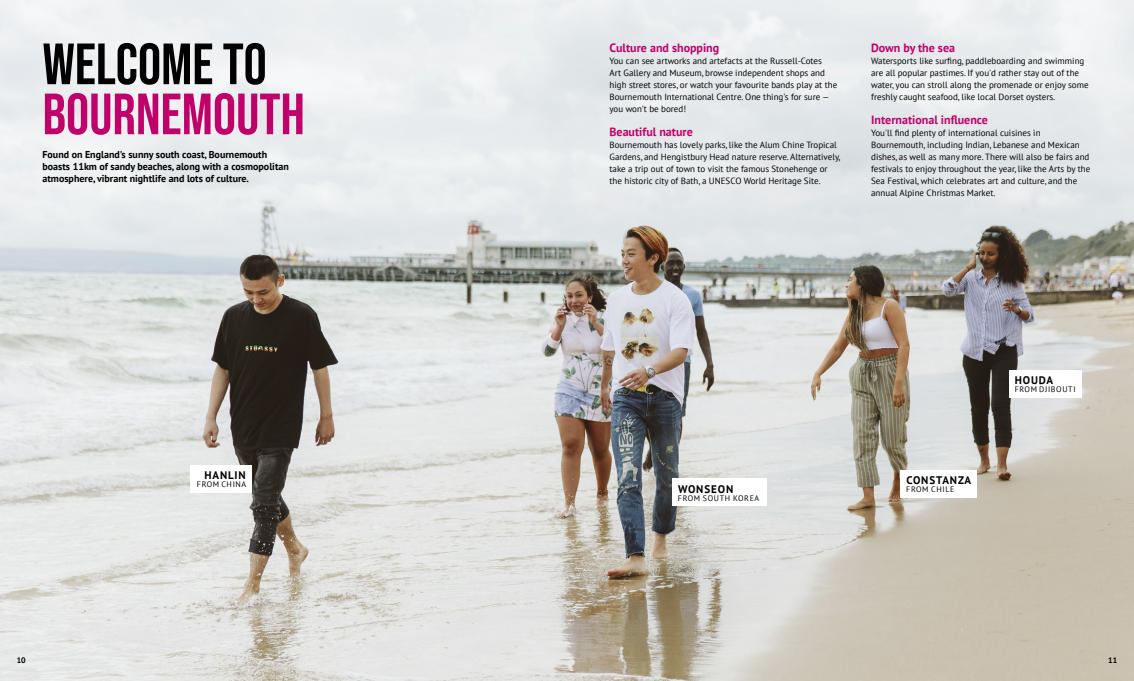
<style>
.page{position:relative;width:1134px;height:681px;background:#fff}
.page>*{position:absolute;margin:0;border:0;box-sizing:border-box;transform-origin:0 0}
.BU_P_Title{font:58px/50px "Bebas Neue";color:#c0006a}
.BU_P_Heading{font:700 12px "PT Sans";color:#c0006a}
.BU_P_Student_Name_Left{font:700 11px "PT Sans";letter-spacing:.08em;color:#000}
.BU_P_Student_Name_Right{font:700 11px "PT Sans";letter-spacing:.08em;color:#000}
.BU_Standfirst{font:700 10px/12px "PT Sans";color:#000}
.BU_P_Body{font:9px/12px "PT Sans";color:#000}
.BU_P_Student_Country_Left{font:8px "PT Sans";letter-spacing:.08em;color:#000}
.t1{font:700 8px "PT Sans";color:#000}
.s1{color:#000}
</style>
<div class="page">
<img style="left:0;top:0;width:1134px;height:680px">
<div style="left:672px;top:478px;width:95px;height:28px;background:#fff"></div>
<div style="left:1009px;top:370px;width:73px;height:28px;background:#fff"></div>
<div style="left:900px;top:470px;width:77px;height:28px;background:#fff"></div>
<div style="left:191px;top:464px;width:61px;height:28px;background:#fff"></div>
<p class="BU_P_Title" style="left:43px;top:38px;width:264px"><span class="s1">WELCOME TO<br></span>BOURNEMOUTH</p>
<p class="BU_Standfirst" style="left:43px;top:148px;width:248px">Found on England's sunny south coast, Bournemouth boasts 11km of sandy beaches, along with a cosmopolitan atmosphere, vibrant nightlife and lots of culture.</p>
<p class="BU_P_Student_Name_Right" style="left:204px;top:467px;width:43px">HANLIN</p>
<p class="BU_P_Student_Country_Left" style="left:197px;top:478px;width:51px">FROM CHINA</p>
<p class="BU_P_Heading" style="left:609px;top:39px;width:111px">Culture and shopping</p>
<p class="BU_P_Body" style="left:609px;top:54px;width:229px">You can see artworks and artefacts at the Russell-Cotes<br>Art Gallery and Museum, browse independent shops and high street stores, or watch your favourite bands play at the Bournemouth International Centre. One thing's for sure — you won't be bored!</p>
<p class="BU_P_Heading" style="left:609px;top:123px;width:85px">Beautiful nature</p>
<p class="BU_P_Body" style="left:609px;top:138px;width:232px">Bournemouth has lovely parks, like the Alum Chine Tropical Gardens, and Hengistbury Head nature reserve. Alternatively, take a trip out of town to visit the famous Stonehenge or the historic city of Bath, a UNESCO World Heritage Site.</p>
<p class="BU_P_Heading" style="left:871px;top:39px;width:85px">Down by the sea</p>
<p class="BU_P_Body" style="left:871px;top:54px;width:219px">Watersports like surfing, paddleboarding and swimming are all popular pastimes. If you'd rather stay out of the water, you can stroll along the promenade or enjoy some freshly caught seafood, like local Dorset oysters.</p>
<p class="BU_P_Heading" style="left:871px;top:111px;width:118px">International influence</p>
<p class="BU_P_Body" style="left:871px;top:126px;width:221px">You'll find plenty of international cuisines in Bournemouth, including Indian, Lebanese and Mexican dishes, as well as many more. There will also be fairs and festivals to enjoy throughout the year, like the Arts by the Sea Festival, which celebrates art and culture, and the annual Alpine Christmas Market.</p>
<p class="BU_P_Student_Name_Left" style="left:678px;top:481px;width:57px">WONSEON</p>
<p class="BU_P_Student_Country_Left" style="left:678px;top:492px;width:83px">FROM SOUTH KOREA</p>
<p class="BU_P_Student_Name_Left" style="left:906px;top:473px;width:66px">CONSTANZA</p>
<p class="BU_P_Student_Country_Left" style="left:906px;top:484px;width:50px">FROM CHILE</p>
<p class="BU_P_Student_Name_Left" style="left:1015px;top:373px;width:40px">HOUDA</p>
<p class="BU_P_Student_Country_Left" style="left:1015px;top:384px;width:62px">FROM DJIBOUTI</p>
<p class="t1" style="left:17px;top:654px;width:11px">10</p>
<p class="t1" style="left:1108px;top:654px;width:11px">11</p>
</div>
